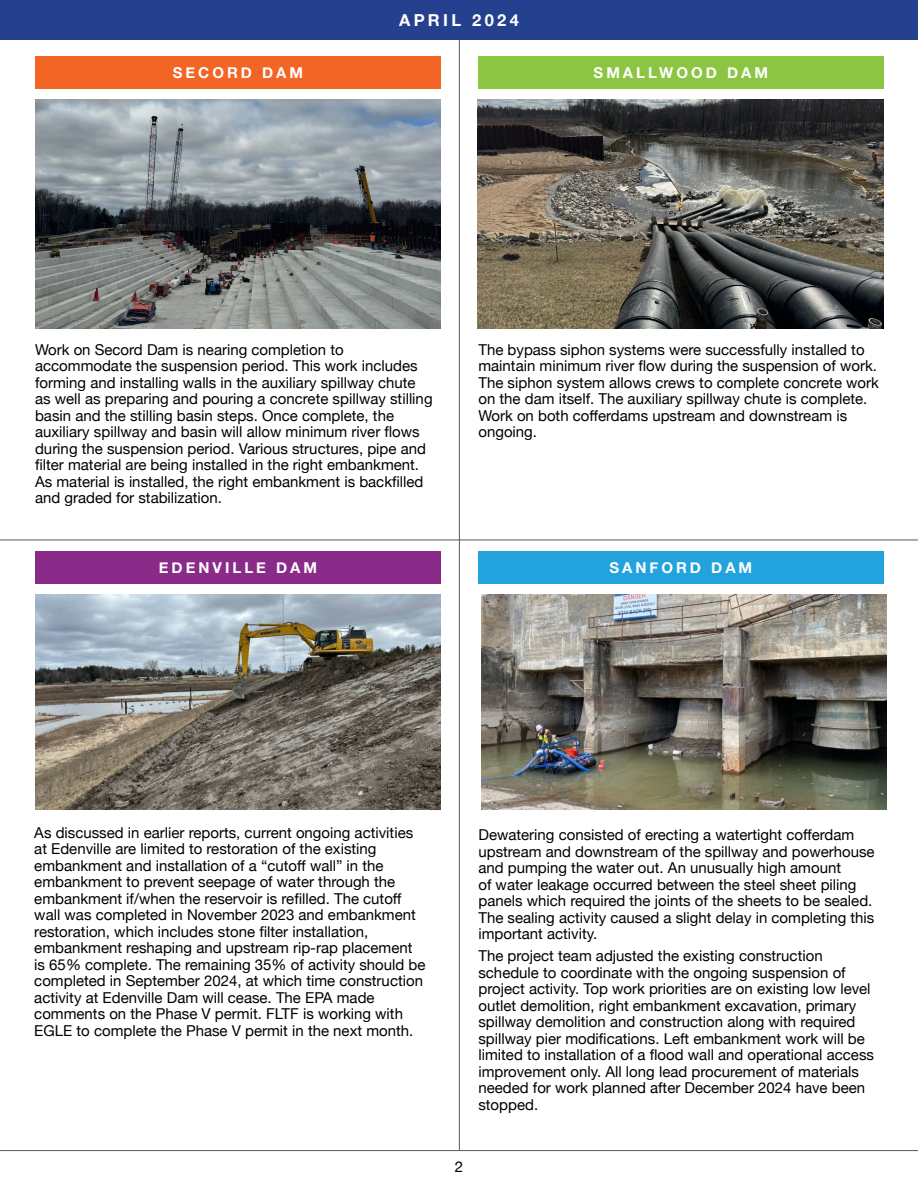
<style>
.page{position:relative;width:918px;height:1188px;background:#fff}
.page>*{position:absolute;margin:0;border:0;box-sizing:border-box;transform-origin:0 0}
.t1{font:700 16.5px "Helvetica Neue";letter-spacing:.2em;color:#fff}
.t2{font:15px/16.5px "Helvetica Neue";color:#000}
.t3{font:700 15px "Helvetica Neue";letter-spacing:.2em;color:#fff}
</style>
<div class="page">
<hr style="left:459px;top:35px;width:1px;height:1115px;background:#58595b">
<div style="left:0;top:0;width:918px;height:39px;background:#25408f"></div>
<hr style="left:0;top:540px;width:918px;height:1px;background:#58595b">
<hr style="left:0;top:1150px;width:918px;height:1px;background:#58595b">
<div style="left:478px;top:57px;width:406px;height:32px;background:#8bc542"></div>
<div style="left:478px;top:551px;width:406px;height:33px;background:#23a3dd"></div>
<div style="left:35px;top:57px;width:406px;height:32px;background:#f26524"></div>
<div style="left:35px;top:551px;width:406px;height:33px;background:#8a2b8a"></div>
<img style="left:35px;top:100px;width:405px;height:228px">
<img style="left:478px;top:100px;width:406px;height:228px">
<img style="left:35px;top:595px;width:406px;height:215px">
<img style="left:481px;top:595px;width:406px;height:215px">
<p class="t3" style="left:173px;top:61px;width:132px">SECORD DAM</p>
<p class="t1" style="left:399px;top:7px;width:121px">APRIL 2024</p>
<p class="t3" style="left:594px;top:61px;width:176px">SMALLWOOD DAM</p>
<p class="t2" style="left:35px;top:342px;width:399px">Work on Secord Dam is nearing completion to accommodate the suspension period. This work includes forming and installing walls in the auxiliary spillway chute as well as preparing and pouring a concrete spillway stilling basin and the stilling basin steps. Once complete, the auxiliary spillway and basin will allow minimum river flows during the suspension period. Various structures, pipe and filter material are being installed in the right embankment.<br>As material is installed, the right embankment is backfilled and graded for stabilization.</p>
<p class="t2" style="left:478px;top:342px;width:402px">The bypass siphon systems were successfully installed to maintain minimum river flow during the suspension of work.<br>The siphon system allows crews to complete concrete work on the dam itself. The auxiliary spillway chute is complete.<br>Work on both cofferdams upstream and downstream is ongoing.</p>
<p class="t3" style="left:159px;top:556px;width:160px">EDENVILLE DAM</p>
<p class="t3" style="left:609px;top:556px;width:144px">SANFORD DAM</p>
<p class="t2" style="left:34px;top:825px;width:393px">As discussed in earlier reports, current ongoing activities at Edenville are limited to restoration of the existing embankment and installation of a “cutoff wall” in the embankment to prevent seepage of water through the embankment if/when the reservoir is refilled. The cutoff wall was completed in November 2023 and embankment restoration, which includes stone filter installation, embankment reshaping and upstream rip-rap placement is 65% complete. The remaining 35% of activity should be completed in September 2024, at which time construction activity at Edenville Dam will cease. The EPA made comments on the Phase V permit. FLTF is working with EGLE to complete the Phase V permit in the next month.</p>
<p class="t2" style="left:478px;top:827px;width:398px">Dewatering consisted of erecting a watertight cofferdam upstream and downstream of the spillway and powerhouse and pumping the water out. An unusually high amount<br>of water leakage occurred between the steel sheet piling panels which required the joints of the sheets to be sealed.<br>The sealing activity caused a slight delay in completing this important activity.</p>
<p class="t2" style="left:478px;top:948px;width:397px">The project team adjusted the existing construction schedule to coordinate with the ongoing suspension of project activity. Top work priorities are on existing low level outlet demolition, right embankment excavation, primary spillway demolition and construction along with required spillway pier modifications. Left embankment work will be limited to installation of a flood wall and operational access improvement only. All long lead procurement of materials needed for work planned after December 2024 have been stopped.</p>
<p class="t2" style="left:455px;top:1159px;width:10px">2</p>
</div>
